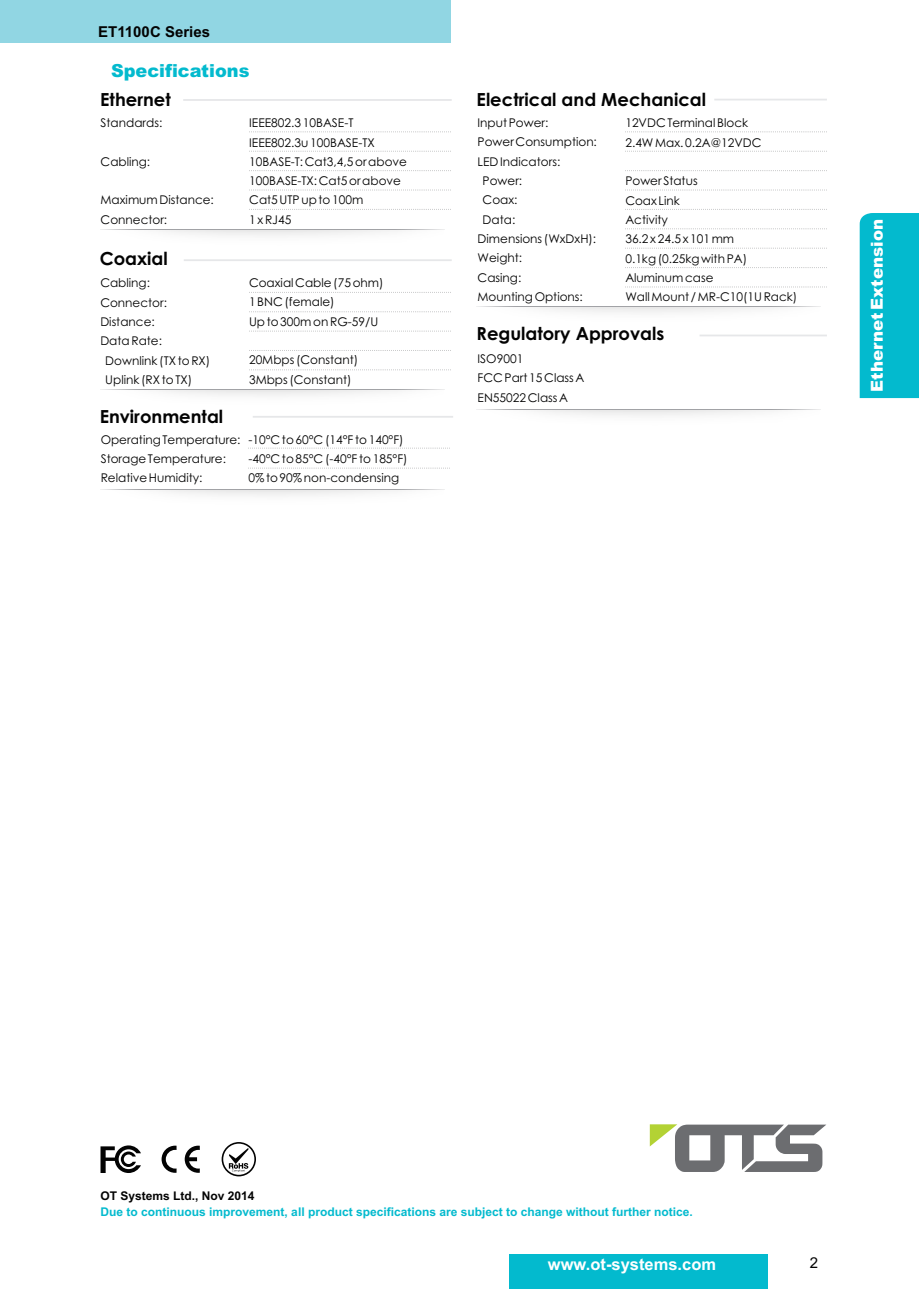
<style>
.page{position:relative;width:919px;height:1289px;background:#fff}
.page>*{position:absolute;margin:0;border:0;box-sizing:border-box;transform-origin:0 0}
.t1{font:700 18px "Century Gothic";color:#030303}
.t2{font:900 18px "Arial";color:#03bace}
.t3{font:700 16.5px "Arial";color:#fff}
.t4{font:900 16.5px "Arial";color:#fff}
.t5{font:700 15px "Arial";color:#030303}
.t6{font:15px "Arial";color:#030303}
.t7{font:12px/19.4px "Century Gothic";color:#030303}
.t8{font:700 12px "Arial";color:#03bace}
.t9{font:700 12px "Arial";color:#030303}
</style>
<div class="page">
<div style="left:859px;top:213px;width:59px;height:185px;background:#03bace"></div>
<div style="left:509px;top:1254px;width:258px;height:34px;background:#03bace"></div>
<svg style="left:100px;top:1145px;width:41px;height:27px"></svg>
<svg style="left:161px;top:1145px;width:15px;height:27px"></svg>
<svg style="left:185px;top:1145px;width:15px;height:27px"></svg>
<svg style="left:221px;top:1142px;width:35px;height:34px"></svg>
<div style="left:0;top:0;width:451px;height:43px;background:#91d6e3"></div>
<svg style="left:183px;top:99px;width:269px;height:2px"></svg>
<svg style="left:183px;top:259px;width:269px;height:2px"></svg>
<svg style="left:714px;top:99px;width:113px;height:2px"></svg>
<svg style="left:249px;top:131px;width:202px;height:1px"></svg>
<svg style="left:249px;top:151px;width:202px;height:1px"></svg>
<svg style="left:249px;top:170px;width:202px;height:1px"></svg>
<svg style="left:249px;top:190px;width:202px;height:1px"></svg>
<svg style="left:249px;top:209px;width:202px;height:1px"></svg>
<svg style="left:625px;top:131px;width:202px;height:1px"></svg>
<svg style="left:625px;top:151px;width:202px;height:1px"></svg>
<svg style="left:625px;top:170px;width:202px;height:1px"></svg>
<svg style="left:625px;top:190px;width:202px;height:1px"></svg>
<svg style="left:625px;top:209px;width:202px;height:1px"></svg>
<svg style="left:625px;top:228px;width:202px;height:1px"></svg>
<svg style="left:625px;top:248px;width:202px;height:1px"></svg>
<svg style="left:625px;top:267px;width:202px;height:1px"></svg>
<svg style="left:625px;top:287px;width:202px;height:1px"></svg>
<svg style="left:249px;top:292px;width:202px;height:1px"></svg>
<svg style="left:249px;top:311px;width:202px;height:1px"></svg>
<svg style="left:249px;top:331px;width:202px;height:1px"></svg>
<svg style="left:249px;top:350px;width:202px;height:1px"></svg>
<svg style="left:249px;top:369px;width:202px;height:1px"></svg>
<svg style="left:252px;top:416px;width:201px;height:2px"></svg>
<svg style="left:248px;top:448px;width:202px;height:1px"></svg>
<svg style="left:699px;top:334px;width:128px;height:3px"></svg>
<svg style="left:248px;top:468px;width:202px;height:1px"></svg>
<svg style="left:649px;top:1124px;width:177px;height:47px"></svg>
<p class="t5" style="left:98px;top:26px;width:113px">ET1100C Series</p>
<h1 class="t2" style="left:111px;top:64px;width:140px">Specifications</h1>
<h1 class="t1" style="left:100px;top:93px;width:72px">Ethernet</h1>
<p class="t7" style="left:101px;top:114px;width:63px">Standards:</p>
<p class="t7" style="left:101px;top:153px;width:51px">Cabling:</p>
<p class="t7" style="left:101px;top:191px;width:115px">Maximum Distance:<br>Connector:</p>
<h1 class="t1" style="left:100px;top:251px;width:70px">Coaxial</h1>
<p class="t7" style="left:100px;top:274px;width:51px">Cabling:</p>
<p class="t7" style="left:100px;top:294px;width:68px">Connector:</p>
<p class="t7" style="left:100px;top:313px;width:56px">Distance:</p>
<p class="t7" style="left:100px;top:332px;width:63px">Data Rate:</p>
<p class="t7" style="left:105px;top:352px;width:106px">Downlink (TX to RX)</p>
<p class="t7" style="left:105px;top:371px;width:88px">Uplink (RX to TX)</p>
<p class="t7" style="left:249px;top:114px;width:159px">IEEE802.3 10BASE-T<br>IEEE802.3u 100BASE-TX<br>10BASE-T: Cat3,4,5 or above<br>100BASE-TX: Cat5 or above<br>Cat5 UTP up to 100m<br>1 x RJ45</p>
<p class="t7" style="left:249px;top:274px;width:136px">Coaxial Cable (75 ohm)<br>1 BNC (female)<br>Up to 300m on RG-59/U</p>
<p class="t7" style="left:249px;top:351px;width:111px">20Mbps (Constant)<br>3Mbps (Constant)</p>
<h1 class="t1" style="left:100px;top:409px;width:125px">Environmental</h1>
<p class="t7" style="left:101px;top:431px;width:141px">Operating Temperature:<br>Storage Temperature:<br>Relative Humidity:</p>
<p class="t7" style="left:248px;top:431px;width:161px">-10°C to 60°C (14°F to 140°F) -40°C to 85°C (-40°F to 185°F)<br>0% to 90% non-condensing</p>
<h1 class="t1" style="left:476px;top:92px;width:231px">Electrical and Mechanical</h1>
<p class="t7" style="left:477px;top:114px;width:72px">Input Power:</p>
<p class="t7" style="left:477px;top:133px;width:121px">Power Consumption:</p>
<p class="t7" style="left:477px;top:153px;width:84px">LED Indicators:</p>
<p class="t7" style="left:482px;top:172px;width:41px">Power:</p>
<p class="t7" style="left:482px;top:191px;width:36px">Coax:</p>
<p class="t7" style="left:482px;top:211px;width:34px">Data:</p>
<p class="t7" style="left:477px;top:230px;width:120px">Dimensions (WxDxH):</p>
<p class="t7" style="left:477px;top:249px;width:46px">Weight:</p>
<p class="t7" style="left:477px;top:269px;width:45px">Casing:</p>
<p class="t7" style="left:477px;top:288px;width:107px">Mounting Options:</p>
<p class="t7" style="left:625px;top:114px;width:138px">12VDC Terminal Block<br>2.4W Max. 0.2A@12VDC</p>
<p class="t7" style="left:625px;top:172px;width:173px">Power Status<br>Coax Link<br>Activity<br>36.2 x 24.5 x 101 mm<br>0.1kg (0.25kg with PA)<br>Aluminum case<br>Wall Mount / MR-C10(1U Rack)</p>
<h1 class="t1" style="left:476px;top:326px;width:189px">Regulatory Approvals</h1>
<p class="t7" style="left:477px;top:350px;width:108px">ISO9001<br>FCC Part 15 Class A<br>EN55022 Class A</p>
<h2 class="t4" style="left:871px;top:392px;width:174px;rotate:-90deg">Ethernet Extension</h2>
<p class="t9" style="left:100px;top:1190px;width:156px">OT Systems Ltd., Nov 2014</p>
<p class="t8" style="left:100px;top:1207px;width:594px">Due to continuous improvement, all product specifications are subject to change without further notice.</p>
<h2 class="t3" style="left:548px;top:1258px;width:170px">www.ot-systems.com</h2>
<p class="t6" style="left:809px;top:1256px;width:10px">2</p>
</div>
